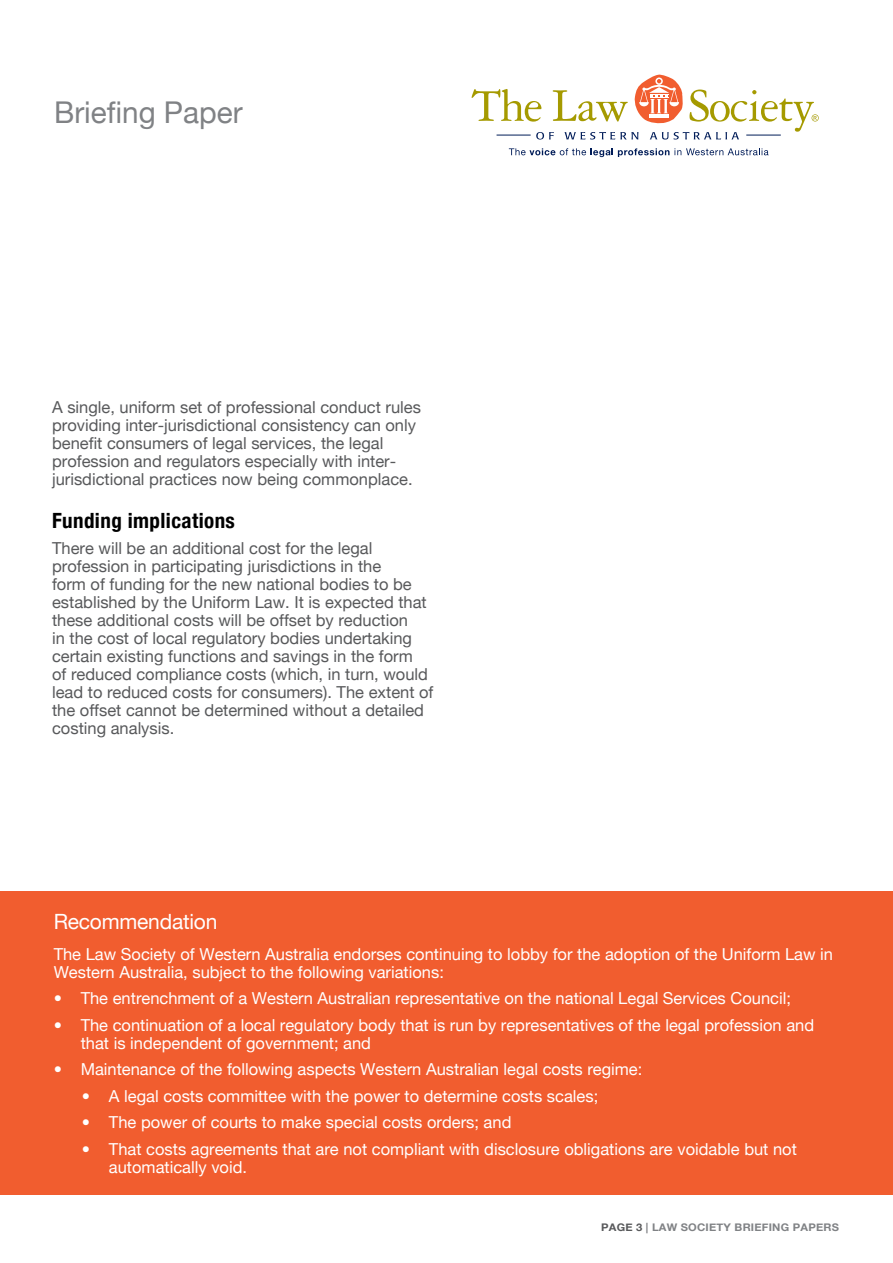
<style>
.page{position:relative;width:893px;height:1263px;background:#fff}
.page>*{position:absolute;margin:0;border:0;box-sizing:border-box;transform-origin:0 0}
.t1{font:30px "Helvetica Neue";color:#808285}
.t2{font:700 condensed 21px "Helvetica Neue";letter-spacing:.02em;color:#000}
.t3{font:21px "Helvetica Neue";letter-spacing:-.01em;color:#fff}
.t4{font:16.5px/18px "Helvetica Neue";color:#58595b}
.t5{font:16.5px/18px "Helvetica Neue";color:#fff}
.t6{font:700 10.5px "Helvetica Neue";letter-spacing:.02em;color:#808285;scale:1.06 1}
.s1{color:#58595b}
</style>
<div class="page">
<svg style="left:509px;top:148px;width:259px;height:9px"></svg>
<svg style="left:472px;top:74px;width:347px;height:66px"></svg>
<div style="left:0;top:891px;width:892px;height:304px;background:#f15d2f"></div>
<h1 class="t1" style="left:54px;top:95px;width:190px">Briefing Paper</h1>
<p class="t4" style="left:52px;top:398px;width:370px">A single, uniform set of professional conduct rules providing inter-jurisdictional consistency can only benefit consumers of legal services, the legal profession and regulators especially with inter&shy;jurisdictional practices now being commonplace.</p>
<p class="t2" style="left:52px;top:507px;width:184px">Funding implications</p>
<p class="t4" style="left:52px;top:539px;width:383px">There will be an additional cost for the legal profession in participating jurisdictions in the<br>form of funding for the new national bodies to be established by the Uniform Law. It is expected that these additional costs will be offset by reduction<br>in the cost of local regulatory bodies undertaking certain existing functions and savings in the form<br>of reduced compliance costs (which, in turn, would lead to reduced costs for consumers). The extent of the offset cannot be determined without a detailed costing analysis.</p>
<p class="t3" style="left:54px;top:909px;width:165px">Recommendation</p>
<p class="t5" style="left:54px;top:945px;width:781px">The Law Society of Western Australia endorses continuing to lobby for the adoption of the Uniform Law in<br>Western Australia, subject to the following variations:</p>
<p class="t5" style="left:54px;top:989px;width:739px">• The entrenchment of a Western Australian representative on the national Legal Services Council;</p>
<p class="t5" style="left:81px;top:1016px;width:735px;text-indent:-27px">• The continuation of a local regulatory body that is run by representatives of the legal profession and that is independent of government; and</p>
<p class="t5" style="left:54px;top:1060px;width:590px">• Maintenance of the following aspects Western Australian legal costs regime:</p>
<p class="t5" style="left:82px;top:1087px;width:518px">• A legal costs committee with the power to determine costs scales;</p>
<p class="t5" style="left:82px;top:1113px;width:431px">• The power of courts to make special costs orders; and</p>
<p class="t5" style="left:109px;top:1140px;width:689px;text-indent:-27px">• That costs agreements that are not compliant with disclosure obligations are voidable but not automatically void.</p>
<p class="t6" style="left:601px;top:1220px;width:226px"><span class="s1">PAGE 3</span> | LAW SOCIETY BRIEFING PAPERS</p>
</div>
